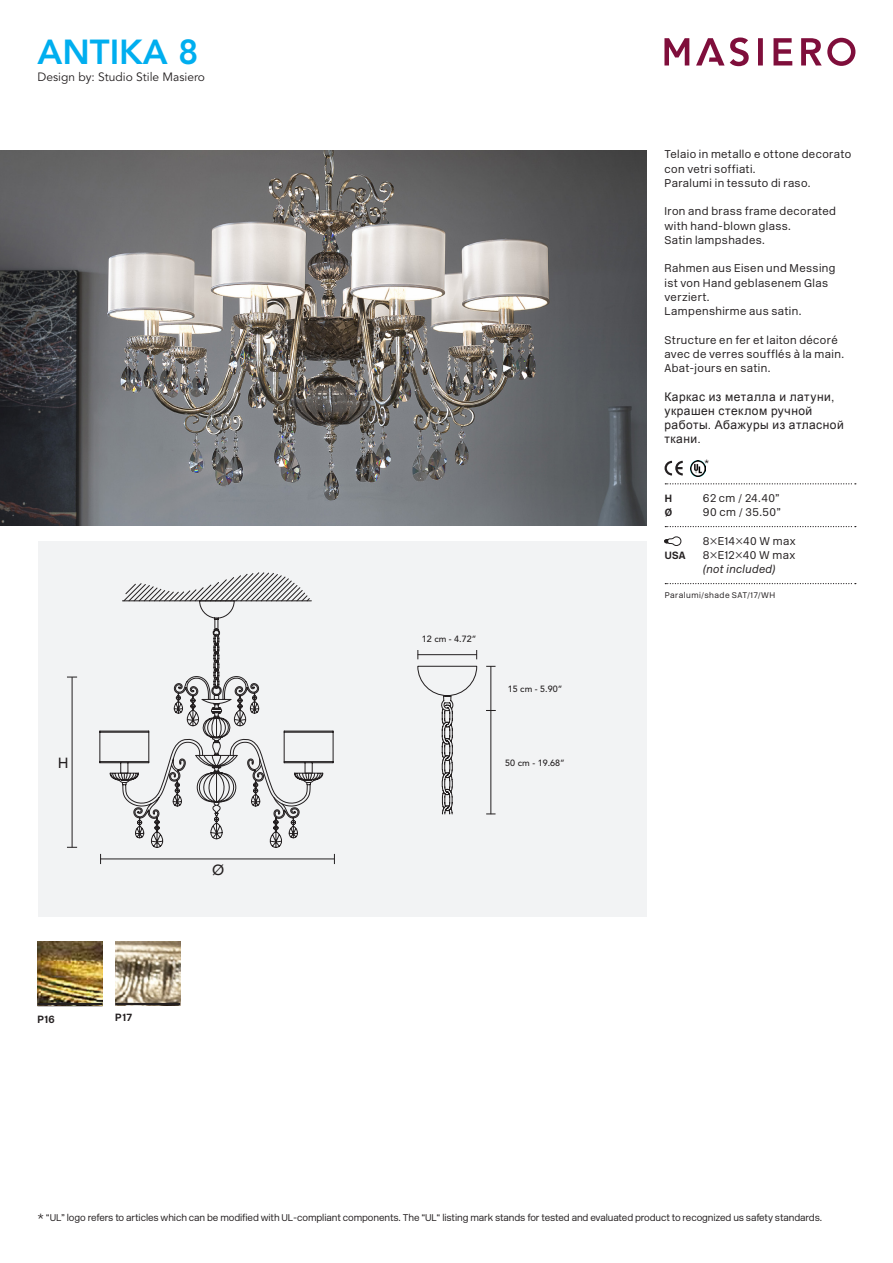
<style>
.page{position:relative;width:893px;height:1263px;background:#fff}
.page>*{position:absolute;margin:0;border:0;box-sizing:border-box;transform-origin:0 0}
.t1{font:800 34.5px "Avenir LT Std";color:#00aeef}
.t2{font:500 14.55px "Avenir LT Std";color:#231f20}
.t3{font:12px/14.2px "Arial";letter-spacing:.04em;color:#231f20}
.t4{font:12px "Avenir LT Std";color:#231f20}
.t5{font:300 11.25px/14.2px "New Rail Alphabet";letter-spacing:.035em;color:#231f20}
.t6{font:italic 300 11.25px "New Rail Alphabet";letter-spacing:.03em;color:#231f20}
.t7{font:700 10.5px "New Rail Alphabet";letter-spacing:.04em;color:#231f20}
.t8{font:10.5px "Avenir LT Std";color:#231f20}
.t9{font:300 9.75px "New Rail Alphabet";letter-spacing:-.01em;color:#231f20}
.t10{font:500 9px "Avenir LT Std";color:#231f20}
.t11{font:300 8.25px "New Rail Alphabet";letter-spacing:.055em;color:#231f20}
.s1{font-size:10.5px}
</style>
<div class="page">
<div style="left:38px;top:542px;width:608px;height:375px;background:#f2f3f4"></div>
<svg style="left:664px;top:38px;width:191px;height:28px"></svg>
<svg style="left:664px;top:461px;width:19px;height:14px"></svg>
<img style="left:690px;top:461px;width:15px;height:15px">
<hr style="left:38px;top:1004px;width:65px;height:2px;background:#231f20">
<img style="left:115px;top:941px;width:65px;height:62px">
<hr style="left:115px;top:1003px;width:65px;height:2px;background:#231f20">
<img style="left:38px;top:941px;width:65px;height:62px">
<hr style="left:38px;top:1003px;width:65px;height:2px;background:#231f20">
<img style="left:0;top:150px;width:646px;height:375px">
<hr style="left:72px;top:677px;width:1px;height:170px;background:#231f20">
<hr style="left:100px;top:859px;width:234px;height:1px;background:#231f20">
<svg style="left:99px;top:572px;width:234px;height:276px"></svg>
<svg style="left:665px;top:483px;width:191px;height:1px"></svg>
<svg style="left:665px;top:526px;width:191px;height:1px"></svg>
<svg style="left:665px;top:583px;width:191px;height:1px"></svg>
<svg style="left:664px;top:536px;width:17px;height:10px"></svg>
<hr style="left:418px;top:654px;width:59px;height:1px;background:#231f20">
<hr style="left:491px;top:666px;width:1px;height:45px;background:#231f20">
<hr style="left:491px;top:710px;width:1px;height:104px;background:#231f20">
<svg style="left:417px;top:666px;width:60px;height:149px"></svg>
<h1 class="t1" style="left:38px;top:31px;width:162px">ANTIKA 8</h1>
<p class="t4" style="left:38px;top:70px;width:169px">Design by: Studio Stile Masiero</p>
<p class="t2" style="left:58px;top:754px;width:12px">H</p>
<p class="t7" style="left:38px;top:1012px;width:19px">P16</p>
<p class="t7" style="left:115px;top:1011px;width:18px">P17</p>
<p class="t2" style="left:212px;top:862px;width:14px">Ø</p>
<p class="t10" style="left:422px;top:634px;width:56px">12 cm - 4.72”</p>
<p class="t10" style="left:508px;top:683px;width:56px">15 cm - 5.90”</p>
<p class="t10" style="left:505px;top:757px;width:61px">50 cm - 19.68”</p>
<p class="t5" style="left:664px;top:147px;width:188px">Telaio in metallo e ottone decorato con vetri soffiati.<br>Paralumi in tessuto di raso.</p>
<p class="t5" style="left:664px;top:204px;width:173px">Iron and brass frame decorated with hand-blown glass.<br>Satin lampshades.</p>
<p class="t5" style="left:664px;top:261px;width:172px">Rahmen aus Eisen und Messing ist von Hand geblasenem Glas verziert.<br>Lampenshirme aus satin.</p>
<p class="t5" style="left:664px;top:332px;width:181px">Structure en fer et laiton décoré avec de verres soufflés à la main.<br>Abat-jours en satin.</p>
<p class="t3" style="left:664px;top:389px;width:181px">Каркас из металла и латуни, украшен стеклом ручной работы. Абажуры из атласной ткани.</p>
<p class="t8" style="left:704px;top:457px;width:6px">*</p>
<p class="t7" style="left:665px;top:491px;width:9px">H</p>
<p class="t5" style="left:703px;top:491px;width:78px">62 cm / 24.40”</p>
<p class="t7" style="left:665px;top:506px;width:9px">Ø</p>
<p class="t5" style="left:703px;top:505px;width:79px">90 cm / 35.50”</p>
<p class="t5" style="left:703px;top:534px;width:94px">8×E14×40 W max</p>
<p class="t7" style="left:665px;top:548px;width:22px">USA</p>
<p class="t5" style="left:703px;top:548px;width:94px">8×E12×40 W max</p>
<p class="t6" style="left:703px;top:562px;width:75px">(not included)</p>
<p class="t11" style="left:665px;top:590px;width:112px">Paralumi/shade SAT/17/WH</p>
<p class="t9" style="left:38px;top:1211px;width:786px"><span class="s1">*</span> “UL” logo refers to articles which can be modified with UL-compliant components. The “UL“ listing mark stands for tested and evaluated product to recognized us safety standards.</p>
</div>
